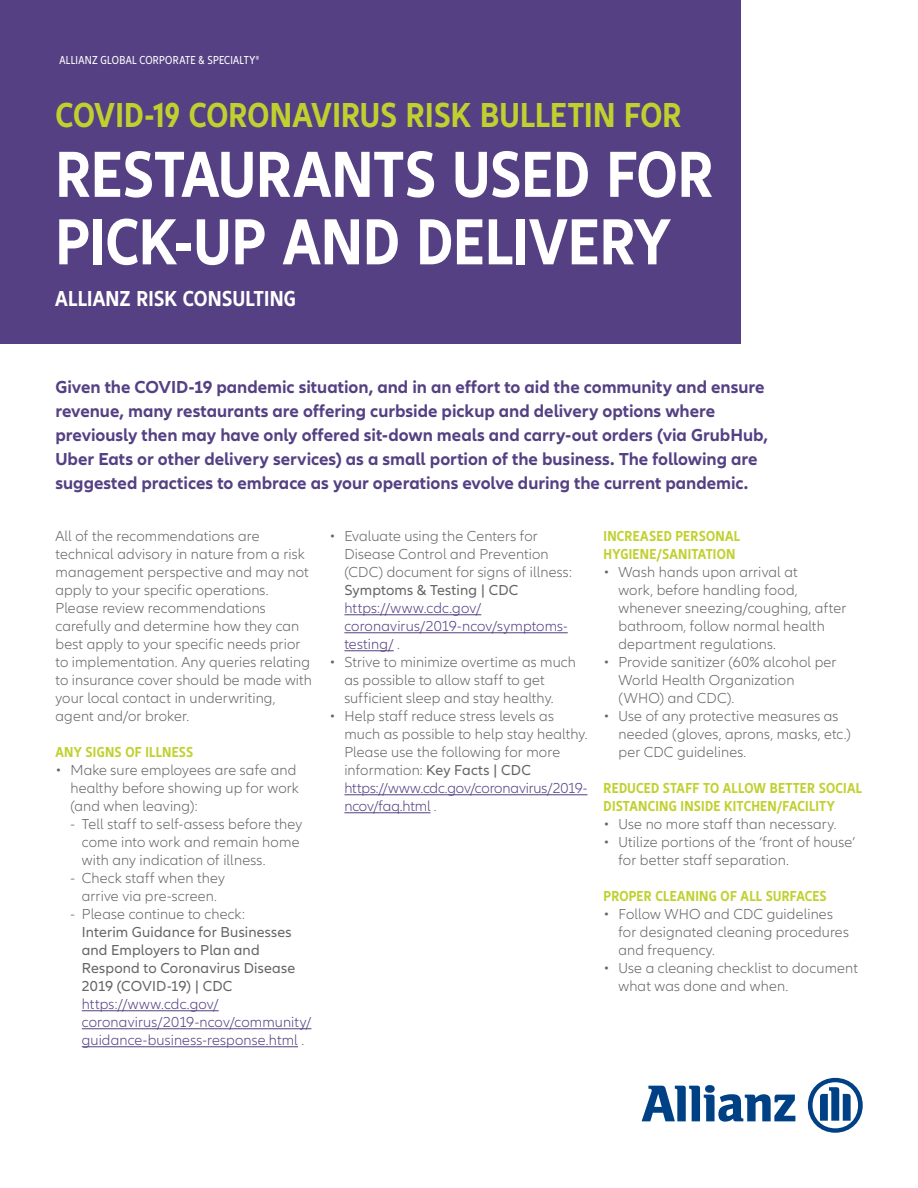
<style>
.page{position:relative;width:918px;height:1188px;background:#fff}
.page>*{position:absolute;margin:0;border:0;box-sizing:border-box;transform-origin:0 0}
.t1{font:700 condensed 67.5px/67.5px "Allianz Neo";color:#fff}
.t2{font:700 condensed 36px "Allianz Neo";letter-spacing:.005em;color:#c1d02f}
.t3{font:700 condensed 22.5px "Allianz Neo";letter-spacing:.005em;color:#fff}
.t4{font:700 18px/24px "Allianz Neo";color:#544083}
.t5{font:300 15px/18px "Allianz Neo";letter-spacing:.01em;color:#646567}
.t6{font:300 15px/18px "Allianz Neo";letter-spacing:.01em;color:#544083}
.t7{font:700 condensed 15px/18px "Allianz Neo";letter-spacing:.02em;color:#c1d02f}
.t8{font:15px/18px "Allianz Neo";letter-spacing:.01em;color:#646567}
.t9{font:condensed 12px "Allianz Neo";letter-spacing:.025em;color:#fff}
.s1{color:#646567}
.s2{font-weight:400}
.s3{color:#544083}
</style>
<div class="page">
<svg style="left:642px;top:1085px;width:153px;height:37px"></svg>
<svg style="left:808px;top:1078px;width:55px;height:55px"></svg>
<div style="left:0;top:0;width:741px;height:343px;background:#544083"></div>
<hr style="left:82px;top:1010px;width:137px;height:1px;background:#544083">
<hr style="left:82px;top:1028px;width:229px;height:1px;background:#544083">
<hr style="left:82px;top:1046px;width:216px;height:1px;background:#544083">
<hr style="left:344px;top:614px;width:137px;height:1px;background:#544083">
<hr style="left:344px;top:632px;width:224px;height:1px;background:#544083">
<hr style="left:344px;top:650px;width:50px;height:1px;background:#544083">
<hr style="left:344px;top:794px;width:243px;height:1px;background:#544083">
<hr style="left:344px;top:812px;width:86px;height:1px;background:#544083">
<p class="t9" style="left:60px;top:53px;width:201px">ALLIANZ GLOBAL CORPORATE &amp; SPECIALTY®</p>
<h2 class="t2" style="left:55px;top:94px;width:628px">COVID-19 CORONAVIRUS RISK BULLETIN FOR</h2>
<h1 class="t1" style="left:55px;top:142px;width:660px">RESTAURANTS USED FOR<br>PICK-UP AND DELIVERY</h1>
<h3 class="t3" style="left:55px;top:286px;width:242px">ALLIANZ RISK CONSULTING</h3>
<p class="t4" style="left:55px;top:375px;width:714px">Given the COVID-19 pandemic situation, and in an effort to aid the community and ensure revenue, many restaurants are offering curbside pickup and delivery options where previously then may have only offered sit-down meals and carry-out orders (via GrubHub, Uber Eats or other delivery services) as a small portion of the business. The following are suggested practices to embrace as your operations evolve during the current pandemic.</p>
<p class="t5" style="left:55px;top:528px;width:258px">All of the recommendations are technical advisory in nature from a risk management perspective and may not apply to your specific operations.<br>Please review recommendations carefully and determine how they can best apply to your specific needs prior to implementation. Any queries relating to insurance cover should be made with your local contact in underwriting, agent and/or broker.</p>
<p class="t7" style="left:55px;top:744px;width:139px">ANY SIGNS OF ILLNESS</p>
<p class="t5" style="left:70px;top:762px;width:230px;text-indent:-15px">• Make sure employees are safe and healthy before showing up for work (and when leaving):</p>
<p class="t5" style="left:82px;top:816px;width:222px;text-indent:-11px">- Tell staff to self-assess before they come into work and remain home with any indication of illness.</p>
<p class="t5" style="left:70px;top:870px;width:156px;text-align:center">- Check staff when they arrive via pre-screen.</p>
<p class="t5" style="left:70px;top:906px;width:176px">- Please continue to check:</p>
<p class="t8" style="left:82px;top:924px;width:215px">Interim Guidance for Businesses and Employers to Plan and<br>Respond to Coronavirus Disease<br>2019 (COVID-19) | CDC</p>
<p class="t6" style="left:82px;top:996px;width:231px">https://www.cdc.gov/ coronavirus/2019-ncov/community/ guidance-business-response.html <span class="s1">.</span></p>
<p class="t5" style="left:344px;top:528px;width:229px;text-indent:-15px">• Evaluate using the Centers for<br>Disease Control and Prevention (CDC) document for signs of illness:</p>
<p class="t8" style="left:344px;top:582px;width:175px">Symptoms &amp; Testing | CDC</p>
<p class="t6" style="left:344px;top:600px;width:225px">https://www.cdc.gov/ coronavirus/2019-ncov/symptoms&shy;testing/ <span class="s1">.</span></p>
<p class="t5" style="left:344px;top:654px;width:233px;text-indent:-15px">• Strive to minimize overtime as much as possible to allow staff to get sufficient sleep and stay healthy.</p>
<p class="t5" style="left:344px;top:708px;width:245px;text-indent:-15px">• Help staff reduce stress levels as much as possible to help stay healthy.<br>Please use the following for more information: <span class="s2">Key Facts | CDC </span><span class="s3">https://www.cdc.gov/coronavirus/2019- ncov/faq.html</span> .</p>
<p class="t7" style="left:604px;top:528px;width:138px">INCREASED PERSONAL<br>HYGIENE/SANITATION</p>
<p class="t5" style="left:618px;top:564px;width:229px;text-indent:-15px">• Wash hands upon arrival at<br>work, before handling food, whenever sneezing/coughing, after bathroom, follow normal health department regulations.</p>
<p class="t5" style="left:618px;top:654px;width:220px;text-indent:-15px">• Provide sanitizer (60% alcohol per<br>World Health Organization (WHO) and CDC).</p>
<p class="t5" style="left:618px;top:708px;width:234px;text-indent:-15px">• Use of any protective measures as needed (gloves, aprons, masks, etc.) per CDC guidelines.</p>
<p class="t7" style="left:604px;top:780px;width:260px">REDUCED STAFF TO ALLOW BETTER SOCIAL<br>DISTANCING INSIDE KITCHEN/FACILITY</p>
<p class="t5" style="left:604px;top:816px;width:235px">• Use no more staff than necessary.</p>
<p class="t5" style="left:618px;top:834px;width:238px;text-indent:-15px">• Utilize portions of the ‘front of house’ for better staff separation.</p>
<p class="t7" style="left:604px;top:888px;width:225px">PROPER CLEANING OF ALL SURFACES</p>
<p class="t5" style="left:618px;top:906px;width:232px;text-indent:-15px">• Follow WHO and CDC guidelines for designated cleaning procedures and frequency.</p>
<p class="t5" style="left:618px;top:960px;width:241px;text-indent:-15px">• Use a cleaning checklist to document what was done and when.</p>
</div>
